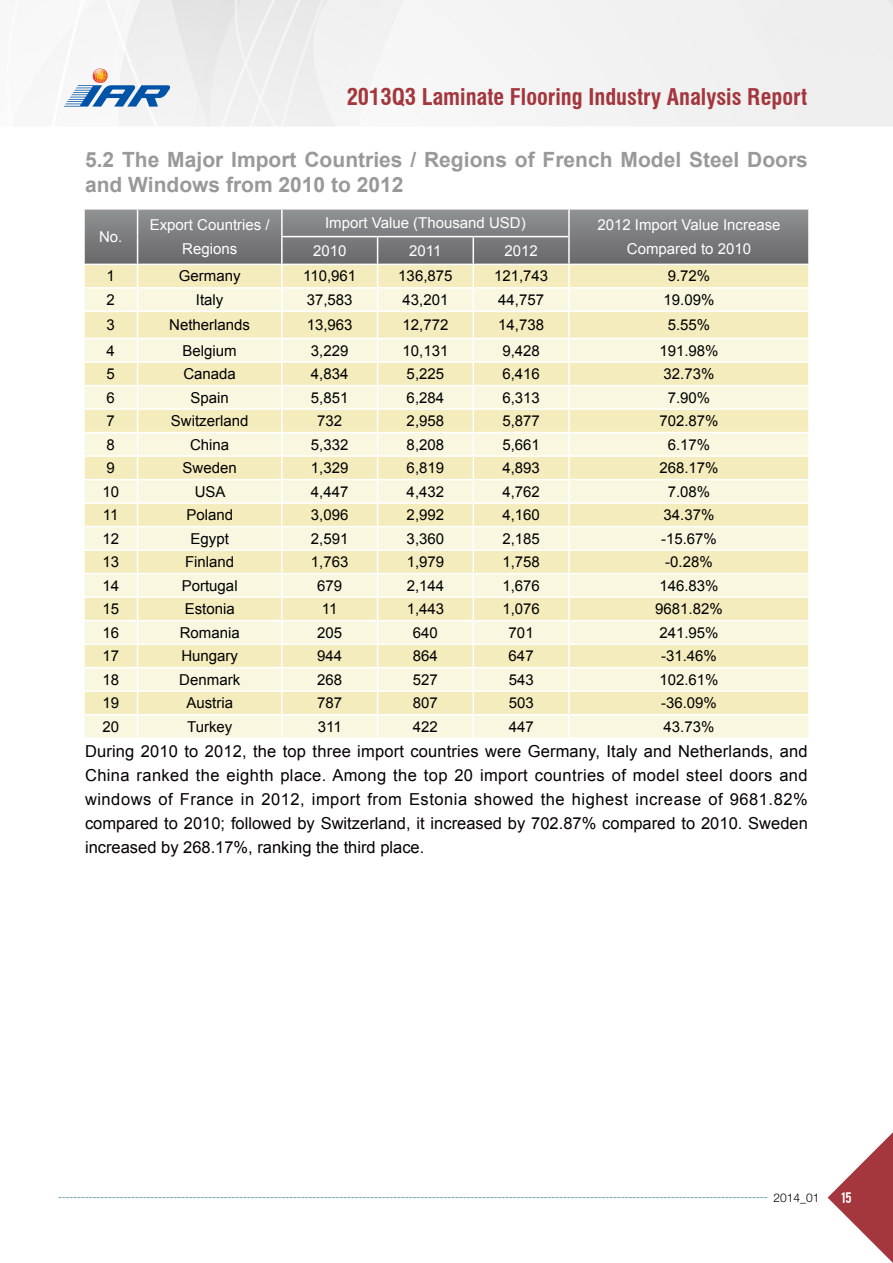
<style>
.page{position:relative;width:893px;height:1263px;background:#fff}
.page>*{position:absolute;margin:0;border:0;box-sizing:border-box;transform-origin:0 0}
.t1{font:700 condensed 22.5px "Swiss 721 BT";color:#a4363d}
.t2{font:700 21px/25.5px "Arial";color:#999}
.t3{font:16.5px/24px "Arial";color:#040000;text-align:justify}
.t4{font:15px "Arial";color:#000}
.t5{font:15px/24px "Arial";color:#fff;text-align:center}
.t6{font:300 12px "Helvetica Neue LT Pro";color:#000}
.t7{font:12px "Bebas";color:#fff}
</style>
<div class="page">
<svg style="left:828px;top:1132px;width:65px;height:131px"></svg>
<svg style="left:58px;top:1197px;width:709px;height:1px"></svg>
<svg style="left:64px;top:68px;width:106px;height:39px"></svg>
<svg style="left:84px;top:210px;width:725px;height:527px;background:#ebe6ca"></svg>
<hr style="left:83px;top:210px;width:2px;height:27px;background:#fff">
<hr style="left:808px;top:210px;width:2px;height:27px;background:#fff">
<hr style="left:83px;top:237px;width:2px;height:27px;background:#fff">
<hr style="left:808px;top:237px;width:2px;height:27px;background:#fff">
<hr style="left:83px;top:264px;width:55px;height:1px;background:#fff">
<hr style="left:138px;top:264px;width:144px;height:1px;background:#fff">
<hr style="left:282px;top:264px;width:96px;height:1px;background:#fff">
<hr style="left:378px;top:264px;width:95px;height:1px;background:#fff">
<hr style="left:473px;top:264px;width:96px;height:1px;background:#fff">
<hr style="left:569px;top:264px;width:241px;height:1px;background:#fff">
<h1 class="t1" style="left:347px;top:84px;width:462px">2013Q3 Laminate Flooring Industry Analysis Report</h1>
<h2 class="t2" style="left:85px;top:147px;width:724px">5.2 The Major Import Countries / Regions of French Model Steel Doors and Windows from 2010 to 2012</h2>
<p class="t5" style="left:99px;top:225px;width:25px">No.</p>
<p class="t5" style="left:150px;top:213px;width:122px">Export Countries /<br>Regions</p>
<p class="t5" style="left:325px;top:211px;width:202px">Import Value (Thousand USD)</p>
<p class="t5" style="left:597px;top:213px;width:185px">2012 Import Value Increase</p>
<p class="t5" style="left:313px;top:239px;width:35px">2010</p>
<p class="t5" style="left:409px;top:239px;width:34px">2011</p>
<p class="t5" style="left:504px;top:239px;width:35px">2012</p>
<p class="t5" style="left:627px;top:237px;width:126px">Compared to 2010</p>
<p class="t4" style="left:107px;top:266px;width:10px">1</p>
<p class="t4" style="left:179px;top:266px;width:63px">Germany</p>
<p class="t4" style="left:303px;top:266px;width:55px">110,961</p>
<p class="t4" style="left:398px;top:266px;width:56px">136,875</p>
<p class="t4" style="left:494px;top:266px;width:56px">121,743</p>
<p class="t4" style="left:668px;top:266px;width:44px">9.72%</p>
<p class="t4" style="left:107px;top:290px;width:10px">2</p>
<p class="t4" style="left:196px;top:290px;width:29px">Italy</p>
<p class="t4" style="left:307px;top:290px;width:47px">37,583</p>
<p class="t4" style="left:402px;top:290px;width:47px">43,201</p>
<p class="t4" style="left:498px;top:290px;width:47px">44,757</p>
<p class="t4" style="left:663px;top:290px;width:52px">19.09%</p>
<p class="t4" style="left:107px;top:315px;width:10px">3</p>
<p class="t4" style="left:169px;top:315px;width:82px">Netherlands</p>
<p class="t4" style="left:307px;top:315px;width:47px">13,963</p>
<p class="t4" style="left:402px;top:315px;width:47px">12,772</p>
<p class="t4" style="left:498px;top:315px;width:47px">14,738</p>
<p class="t4" style="left:668px;top:315px;width:44px">5.55%</p>
<p class="t4" style="left:107px;top:341px;width:10px">4</p>
<p class="t4" style="left:183px;top:341px;width:56px">Belgium</p>
<p class="t4" style="left:311px;top:341px;width:39px">3,229</p>
<p class="t4" style="left:402px;top:341px;width:47px">10,131</p>
<p class="t4" style="left:502px;top:341px;width:39px">9,428</p>
<p class="t4" style="left:659px;top:341px;width:61px">191.98%</p>
<p class="t4" style="left:107px;top:364px;width:10px">5</p>
<p class="t4" style="left:183px;top:364px;width:54px">Canada</p>
<p class="t4" style="left:311px;top:364px;width:39px">4,834</p>
<p class="t4" style="left:407px;top:364px;width:39px">5,225</p>
<p class="t4" style="left:502px;top:364px;width:39px">6,416</p>
<p class="t4" style="left:663px;top:364px;width:52px">32.73%</p>
<p class="t4" style="left:107px;top:388px;width:10px">6</p>
<p class="t4" style="left:191px;top:388px;width:40px">Spain</p>
<p class="t4" style="left:311px;top:388px;width:39px">5,851</p>
<p class="t4" style="left:407px;top:388px;width:39px">6,284</p>
<p class="t4" style="left:502px;top:388px;width:39px">6,313</p>
<p class="t4" style="left:668px;top:388px;width:44px">7.90%</p>
<p class="t4" style="left:107px;top:411px;width:10px">7</p>
<p class="t4" style="left:171px;top:411px;width:79px">Switzerland</p>
<p class="t4" style="left:317px;top:411px;width:27px">732</p>
<p class="t4" style="left:407px;top:411px;width:39px">2,958</p>
<p class="t4" style="left:502px;top:411px;width:39px">5,877</p>
<p class="t4" style="left:659px;top:411px;width:61px">702.87%</p>
<p class="t4" style="left:107px;top:435px;width:10px">8</p>
<p class="t4" style="left:190px;top:435px;width:41px">China</p>
<p class="t4" style="left:311px;top:435px;width:39px">5,332</p>
<p class="t4" style="left:407px;top:435px;width:39px">8,208</p>
<p class="t4" style="left:502px;top:435px;width:39px">5,661</p>
<p class="t4" style="left:668px;top:435px;width:44px">6.17%</p>
<p class="t4" style="left:107px;top:458px;width:10px">9</p>
<p class="t4" style="left:183px;top:458px;width:56px">Sweden</p>
<p class="t4" style="left:311px;top:458px;width:39px">1,329</p>
<p class="t4" style="left:407px;top:458px;width:39px">6,819</p>
<p class="t4" style="left:502px;top:458px;width:39px">4,893</p>
<p class="t4" style="left:659px;top:458px;width:61px">268.17%</p>
<p class="t4" style="left:102px;top:482px;width:18px">10</p>
<p class="t4" style="left:195px;top:482px;width:32px">USA</p>
<p class="t4" style="left:311px;top:482px;width:39px">4,447</p>
<p class="t4" style="left:407px;top:482px;width:39px">4,432</p>
<p class="t4" style="left:502px;top:482px;width:39px">4,762</p>
<p class="t4" style="left:668px;top:482px;width:44px">7.08%</p>
<p class="t4" style="left:103px;top:505px;width:17px">11</p>
<p class="t4" style="left:186px;top:505px;width:48px">Poland</p>
<p class="t4" style="left:311px;top:505px;width:39px">3,096</p>
<p class="t4" style="left:407px;top:505px;width:39px">2,992</p>
<p class="t4" style="left:502px;top:505px;width:39px">4,160</p>
<p class="t4" style="left:663px;top:505px;width:52px">34.37%</p>
<p class="t4" style="left:102px;top:529px;width:18px">12</p>
<p class="t4" style="left:191px;top:529px;width:40px">Egypt</p>
<p class="t4" style="left:311px;top:529px;width:39px">2,591</p>
<p class="t4" style="left:407px;top:529px;width:39px">3,360</p>
<p class="t4" style="left:502px;top:529px;width:39px">2,185</p>
<p class="t4" style="left:661px;top:529px;width:57px">-15.67%</p>
<p class="t4" style="left:102px;top:552px;width:18px">13</p>
<p class="t4" style="left:185px;top:552px;width:51px">Finland</p>
<p class="t4" style="left:311px;top:552px;width:39px">1,763</p>
<p class="t4" style="left:407px;top:552px;width:39px">1,979</p>
<p class="t4" style="left:502px;top:552px;width:39px">1,758</p>
<p class="t4" style="left:665px;top:552px;width:49px">-0.28%</p>
<p class="t4" style="left:102px;top:576px;width:18px">14</p>
<p class="t4" style="left:182px;top:576px;width:57px">Portugal</p>
<p class="t4" style="left:317px;top:576px;width:27px">679</p>
<p class="t4" style="left:407px;top:576px;width:39px">2,144</p>
<p class="t4" style="left:502px;top:576px;width:39px">1,676</p>
<p class="t4" style="left:659px;top:576px;width:61px">146.83%</p>
<p class="t4" style="left:102px;top:599px;width:18px">15</p>
<p class="t4" style="left:185px;top:599px;width:52px">Estonia</p>
<p class="t4" style="left:322px;top:599px;width:17px">11</p>
<p class="t4" style="left:407px;top:599px;width:39px">1,443</p>
<p class="t4" style="left:502px;top:599px;width:39px">1,076</p>
<p class="t4" style="left:655px;top:599px;width:69px">9681.82%</p>
<p class="t4" style="left:102px;top:623px;width:18px">16</p>
<p class="t4" style="left:180px;top:623px;width:62px">Romania</p>
<p class="t4" style="left:317px;top:623px;width:27px">205</p>
<p class="t4" style="left:413px;top:623px;width:27px">640</p>
<p class="t4" style="left:509px;top:623px;width:27px">701</p>
<p class="t4" style="left:659px;top:623px;width:61px">241.95%</p>
<p class="t4" style="left:102px;top:646px;width:18px">17</p>
<p class="t4" style="left:181px;top:646px;width:58px">Hungary</p>
<p class="t4" style="left:317px;top:646px;width:27px">944</p>
<p class="t4" style="left:413px;top:646px;width:27px">864</p>
<p class="t4" style="left:509px;top:646px;width:27px">647</p>
<p class="t4" style="left:661px;top:646px;width:57px">-31.46%</p>
<p class="t4" style="left:102px;top:670px;width:18px">18</p>
<p class="t4" style="left:179px;top:670px;width:62px">Denmark</p>
<p class="t4" style="left:317px;top:670px;width:27px">268</p>
<p class="t4" style="left:413px;top:670px;width:27px">527</p>
<p class="t4" style="left:509px;top:670px;width:27px">543</p>
<p class="t4" style="left:659px;top:670px;width:61px">102.61%</p>
<p class="t4" style="left:102px;top:693px;width:18px">19</p>
<p class="t4" style="left:186px;top:693px;width:48px">Austria</p>
<p class="t4" style="left:317px;top:693px;width:27px">787</p>
<p class="t4" style="left:413px;top:693px;width:27px">807</p>
<p class="t4" style="left:509px;top:693px;width:27px">503</p>
<p class="t4" style="left:661px;top:693px;width:57px">-36.09%</p>
<p class="t4" style="left:102px;top:717px;width:18px">20</p>
<p class="t4" style="left:187px;top:717px;width:47px">Turkey</p>
<p class="t4" style="left:318px;top:717px;width:25px">311</p>
<p class="t4" style="left:413px;top:717px;width:27px">422</p>
<p class="t4" style="left:509px;top:717px;width:27px">447</p>
<p class="t4" style="left:664px;top:717px;width:52px">43.73%</p>
<p class="t3" style="left:85px;top:740px;width:724px">During 2010 to 2012, the top three import countries were Germany, Italy and Netherlands, and China ranked the eighth place. Among the top 20 import countries of model steel doors and windows of France in 2012, import from Estonia showed the highest increase of 9681.82% compared to 2010; followed by Switzerland, it increased by 702.87% compared to 2010. Sweden increased by 268.17%, ranking the third place.</p>
<p class="t6" style="left:773px;top:1190px;width:48px">2014_01</p>
<p class="t7" style="left:841px;top:1189px;width:12px">15</p>
</div>
